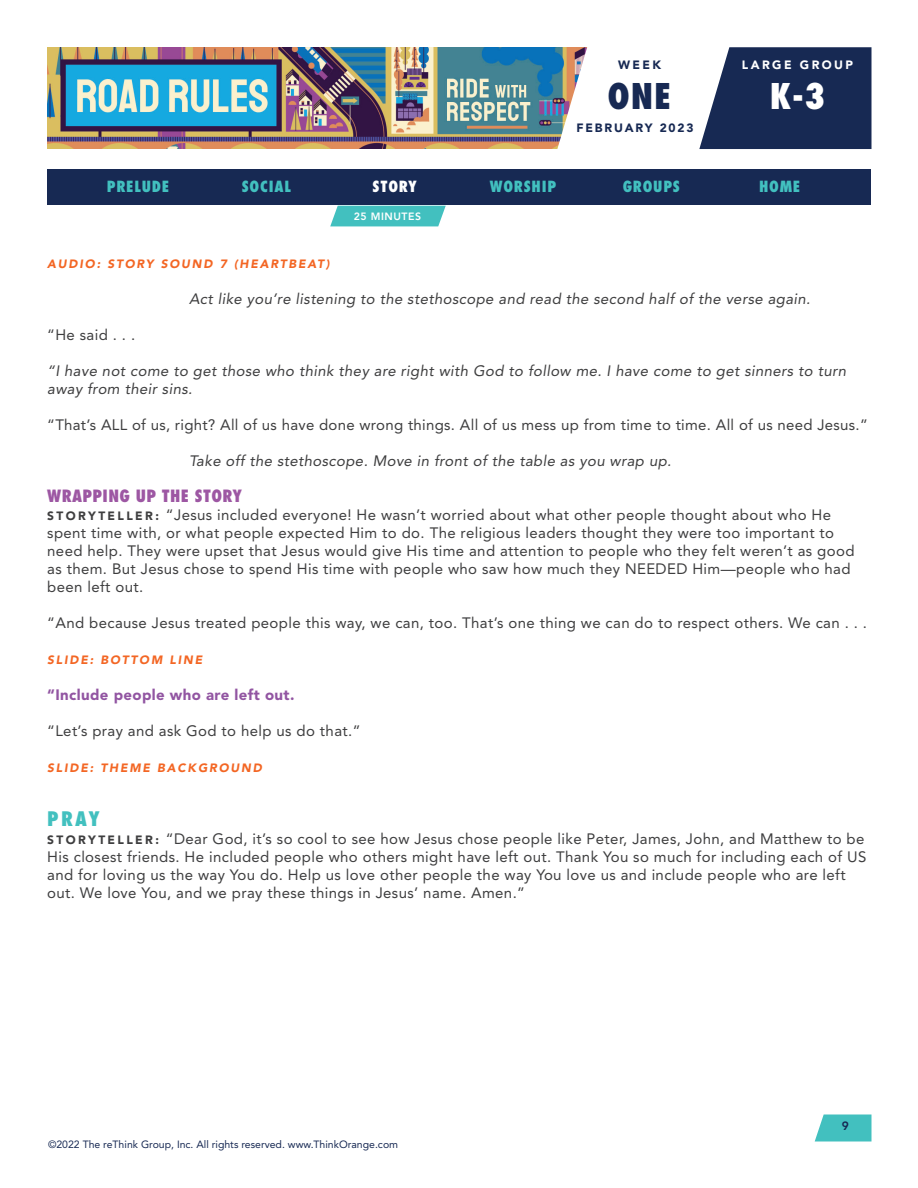
<style>
.page{position:relative;width:918px;height:1188px;background:#fff}
.page>*{position:absolute;margin:0;border:0;box-sizing:border-box;transform-origin:0 0}
.t1{font:800 condensed 34.5px "Futura Std";color:#172953}
.t2{font:800 condensed 34.5px "Futura Std";color:#fff}
.t3{font:800 condensed 19.5px "Futura Std";color:#42c0bf}
.t4{font:800 condensed 16.5px "Futura Std";letter-spacing:.025em;color:#9d57a3}
.t5{font:15px/18px "Avenir LT Std";letter-spacing:.025em;color:#3e3e3f}
.t6{font:italic 15px/18px "Avenir LT Std";letter-spacing:.025em;color:#3e3e3f}
.t7{font:800 condensed 15px "Futura Std";letter-spacing:.05em;color:#42c0bf}
.t8{font:900 15px "Avenir LT Std";letter-spacing:.025em;color:#9255a2}
.t9{font:800 condensed 15px "Futura Std";letter-spacing:.05em;color:#fff}
.t10{font:italic 900 12px "Avenir LT Std";letter-spacing:.15em;color:#f36624}
.t11{font:900 12px "Avenir LT Std";letter-spacing:.15em;color:#172953}
.t12{font:900 12px "Avenir LT Std";letter-spacing:.2em;color:#fff}
.t13{font:800 12px "Avenir LT Std";color:#172953}
.t14{font:10.5px "Avenir LT Std";color:#172953}
.t15{font:800 10.5px "Avenir LT Std";letter-spacing:.05em;color:#fff}
.s1{font-weight:900;font-size:12px}
</style>
<div class="page">
<img style="left:47px;top:47px;width:510px;height:102px">
<svg style="left:815px;top:1114px;width:57px;height:28px;background:#57c7c6"></svg>
<svg style="left:557px;top:47px;width:315px;height:102px"></svg>
<div style="left:47px;top:170px;width:824px;height:36px;background:#172953"></div>
<svg style="left:330px;top:206px;width:116px;height:20px;background:#4fc4c3"></svg>
<p class="t11" style="left:618px;top:58px;width:44px">WEEK</p>
<p class="t12" style="left:742px;top:58px;width:113px">LARGE GROUP</p>
<h1 class="t1" style="left:608px;top:75px;width:65px">ONE</h1>
<h1 class="t2" style="left:770px;top:75px;width:57px">K-3</h1>
<p class="t11" style="left:577px;top:121px;width:118px">FEBRUARY 2023</p>
<p class="t7" style="left:107px;top:177px;width:64px">PRELUDE</p>
<p class="t7" style="left:242px;top:177px;width:51px">SOCIAL</p>
<p class="t9" style="left:373px;top:177px;width:46px">STORY</p>
<p class="t7" style="left:490px;top:177px;width:68px">WORSHIP</p>
<p class="t7" style="left:623px;top:177px;width:59px">GROUPS</p>
<p class="t7" style="left:759px;top:177px;width:43px">HOME</p>
<p class="t15" style="left:354px;top:210px;width:69px">25 MINUTES</p>
<p class="t10" style="left:47px;top:257px;width:284px">AUDIO: STORY SOUND 7 (HEARTBEAT)</p>
<p class="t6" style="left:189px;top:290px;width:623px">Act like you’re listening to the stethoscope and read the second half of the verse again.</p>
<p class="t5" style="left:47px;top:326px;width:89px">“He said . . .</p>
<p class="t6" style="left:47px;top:362px;width:800px">“I have not come to get those who think they are right with God to follow me. I have come to get sinners to turn away from their sins.</p>
<p class="t5" style="left:47px;top:416px;width:822px">“That’s ALL of us, right? All of us have done wrong things. All of us mess up from time to time. All of us need Jesus.”</p>
<p class="t6" style="left:189px;top:452px;width:484px">Take off the stethoscope. Move in front of the table as you wrap up.</p>
<p class="t4" style="left:47px;top:486px;width:196px">WRAPPING UP THE STORY</p>
<p class="t5" style="left:47px;top:506px;width:809px"><span class="s1">S T O RY T E L L E R :</span> “Jesus included everyone! He wasn’t worried about what other people thought about who He spent time with, or what people expected Him to do. The religious leaders thought they were too important to need help. They were upset that Jesus would give His time and attention to people who they felt weren’t as good as them. But Jesus chose to spend His time with people who saw how much they NEEDED Him—people who had been left out.</p>
<p class="t5" style="left:47px;top:614px;width:821px">“And because Jesus treated people this way, we can, too. That’s one thing we can do to respect others. We can . . .</p>
<p class="t10" style="left:47px;top:653px;width:156px">SLIDE: BOTTOM LINE</p>
<p class="t8" style="left:47px;top:686px;width:249px">“Include people who are left out.</p>
<p class="t5" style="left:47px;top:722px;width:315px">“Let’s pray and ask God to help us do that.”</p>
<p class="t10" style="left:47px;top:761px;width:216px">SLIDE: THEME BACKGROUND</p>
<h2 class="t3" style="left:47px;top:807px;width:54px">PRAY</h2>
<p class="t5" style="left:47px;top:830px;width:821px"><span class="s1">S T O RY T E L L E R :</span> “Dear God, it’s so cool to see how Jesus chose people like Peter, James, John, and Matthew to be His closest friends. He included people who others might have left out. Thank You so much for including each of US and for loving us the way You do. Help us love other people the way You love us and include people who are left out. We love You, and we pray these things in Jesus’ name. Amen.”</p>
<p class="t14" style="left:48px;top:1138px;width:352px">©2022 The reThink Group, Inc. All rights reserved. www.ThinkOrange.com</p>
<p class="t13" style="left:842px;top:1118px;width:9px">9</p>
</div>
